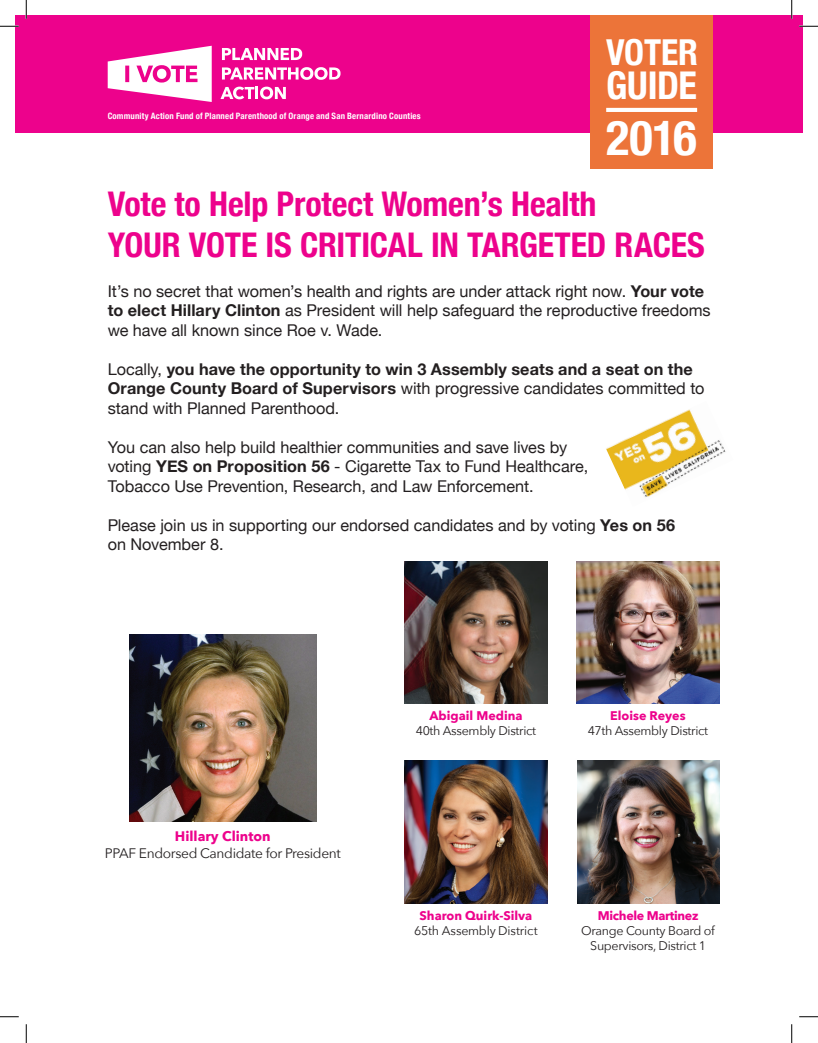
<style>
.page{position:relative;width:818px;height:1043px;background:#fff}
.page>*{position:absolute;margin:0;border:0;box-sizing:border-box;transform-origin:0 0}
.t1{font:700 condensed 48.5px "Helvetica Neue";color:#fff}
.t2{font:700 condensed 38.25px "Helvetica Neue";letter-spacing:-.01em;color:#fff}
.t3{font:700 condensed 35.75px "Helvetica Neue";letter-spacing:-.005em;color:#fff}
.t4{font:700 condensed 34px/40.8px "Helvetica Neue";letter-spacing:-.005em;color:#ed028c}
.t5{font:16.25px/19.5px "Helvetica Neue";color:#231f20}
.t6{font:700 16.25px/19.5px "Helvetica Neue";letter-spacing:.005em;color:#231f20}
.t7{font:13.75px "Avenir Next";letter-spacing:-.025em;color:#231f20}
.t8{font:700 13.75px "Avenir Next";color:#ed028c}
.t9{font:12.5px/15px "Avenir Next";letter-spacing:-.025em;color:#231f20;text-align:center}
.t10{font:700 condensed 8.75px "Helvetica Neue";letter-spacing:.02em;color:#fff}
.s1{font-weight:700}
.s2{font-weight:400}
.s3{font-weight:700;color:#ed028c}
</style>
<div class="page">
<div style="left:15px;top:15px;width:787px;height:117px;background:#ed028c"></div>
<img style="left:129px;top:634px;width:187px;height:187px">
<img style="left:576px;top:561px;width:143px;height:143px">
<img style="left:404px;top:760px;width:143px;height:143px">
<img style="left:404px;top:561px;width:143px;height:143px">
<img style="left:577px;top:760px;width:142px;height:143px">
<div style="left:591px;top:15px;width:121px;height:153px;background:#ec7439"></div>
<hr style="left:606px;top:108px;width:91px;height:4px;background:#fff">
<svg style="left:222px;top:48px;width:80px;height:12px"></svg>
<svg style="left:222px;top:67px;width:118px;height:13px"></svg>
<svg style="left:220px;top:87px;width:66px;height:12px"></svg>
<svg style="left:108px;top:46px;width:104px;height:56px"></svg>
<img style="left:606px;top:409px;width:120px;height:88px">
<svg style="left:0;top:25px;width:19px;height:2px"></svg>
<svg style="left:799px;top:25px;width:19px;height:2px"></svg>
<svg style="left:0;top:1016px;width:19px;height:1px"></svg>
<svg style="left:799px;top:1016px;width:19px;height:1px"></svg>
<svg style="left:25px;top:0;width:2px;height:19px"></svg>
<svg style="left:25px;top:1024px;width:2px;height:18px"></svg>
<svg style="left:790px;top:0;width:2px;height:19px"></svg>
<svg style="left:791px;top:1024px;width:1px;height:18px"></svg>
<p class="t10" style="left:108px;top:109px;width:314px">Community Action Fund of Planned Parenthood of Orange and San Bernardino Counties</p>
<p class="t3" style="left:606px;top:22px;width:93px">VOTER</p>
<p class="t2" style="left:606px;top:53px;width:92px">GUIDE</p>
<p class="t1" style="left:606px;top:97px;width:92px">2016</p>
<p class="t4" style="left:108px;top:181px;width:598px">Vote to Help Protect Women’s Health<br>YOUR VOTE IS CRITICAL IN TARGETED RACES</p>
<p class="t5" style="left:108px;top:282px;width:604px">It’s no secret that women’s health and rights are under attack right now. <span class="s1">Your vote to elect Hillary Clinton</span> as President will help safeguard the reproductive freedoms we have all known since Roe v. Wade.</p>
<p class="t6" style="left:108px;top:359px;width:598px"><span class="s2">Locally,</span> you have the opportunity to win 3 Assembly seats and a seat on the<br>Orange County Board of Supervisors <span class="s2">with progressive candidates committed to stand with Planned Parenthood.</span></p>
<p class="t5" style="left:108px;top:438px;width:482px">You can also help build healthier communities and save lives by voting <span class="s1">YES on Proposition 56</span> - Cigarette Tax to Fund Healthcare,<br>Tobacco Use Prevention, Research, and Law Enforcement.</p>
<p class="t5" style="left:108px;top:516px;width:569px">Please join us in supporting our endorsed candidates and by voting <span class="s1">Yes on 56 </span>on November 8.</p>
<p class="t8" style="left:175px;top:824px;width:97px">Hillary Clinton</p>
<p class="t7" style="left:105px;top:841px;width:237px">PPAF Endorsed Candidate for President</p>
<p class="t9" style="left:415px;top:708px;width:122px"><span class="s3">Abigail Medina<br></span>40th Assembly District</p>
<p class="t9" style="left:587px;top:708px;width:122px"><span class="s3">Eloise Reyes<br></span>47th Assembly District</p>
<p class="t9" style="left:414px;top:907px;width:125px"><span class="s3">Sharon Quirk-Silva<br></span>65th Assembly District</p>
<p class="t9" style="left:581px;top:907px;width:135px"><span class="s3">Michele Martinez<br></span>Orange County Board of<br>Supervisors, District 1</p>
</div>
